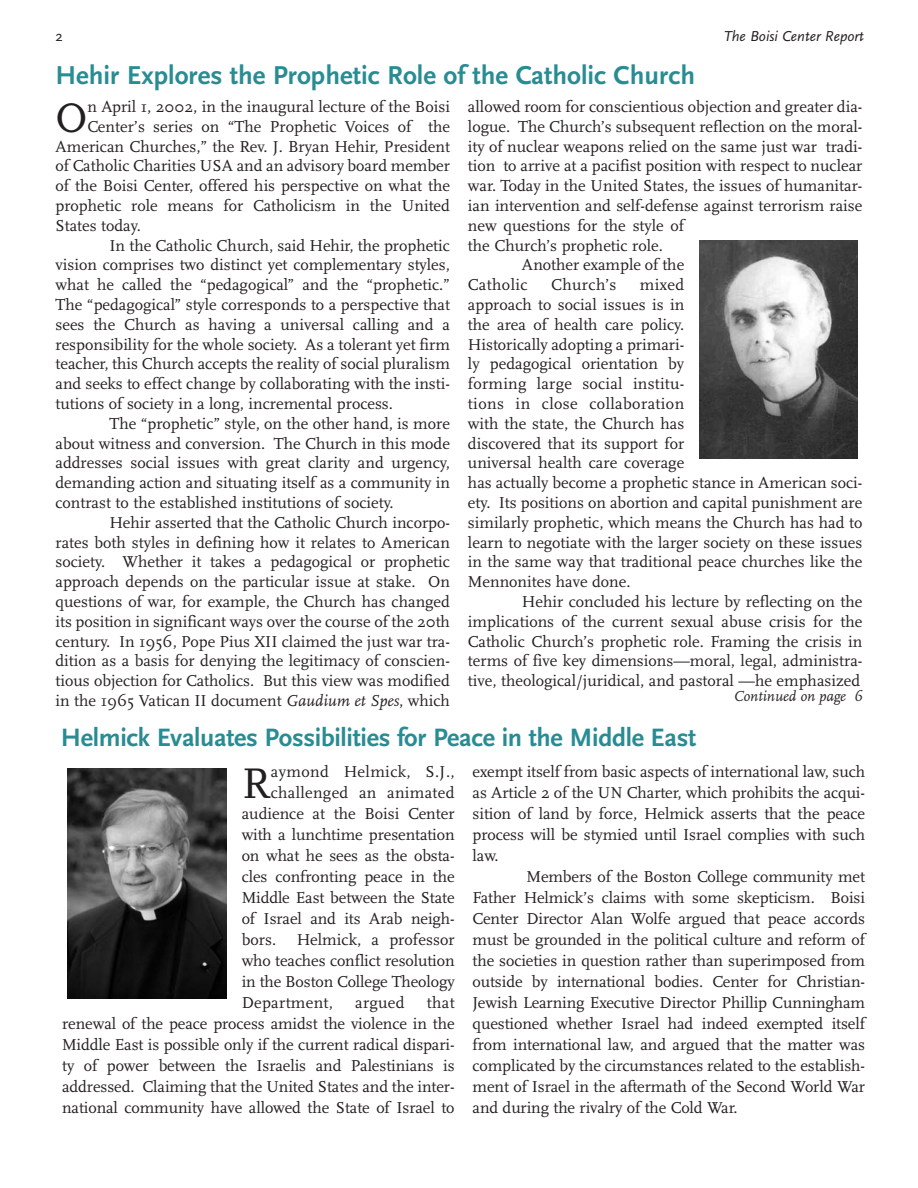
<style>
.page{position:relative;width:918px;height:1188px;background:#fff}
.page>*{position:absolute;margin:0;border:0;box-sizing:border-box;transform-origin:0 0}
.t1{font:44.7px "Scala";color:#231f20}
.t2{font:43.05px "Scala";color:#231f20}
.t3{font:700 27px "Scala Sans";color:#298c93}
.t4{font:700 26.25px "Scala Sans";letter-spacing:-.01em;color:#298c93}
.t5{font:16.5px/21px "Scala";color:#231f20;text-align:justify}
.t6{font:16.5px "Scala";letter-spacing:.02em;color:#231f20}
.t7{font:16.5px "Scala";letter-spacing:.025em;color:#231f20}
.t8{font:italic 15px "Scala Sans";color:#231f20}
.t9{font:italic 15px "Scala";color:#231f20}
.t10{font:15px "Scala Sans";color:#231f20}
.s1{font-style:italic}
</style>
<div class="page">
<img style="left:68px;top:769px;width:159px;height:230px">
<img style="left:699px;top:241px;width:158px;height:218px">
<p class="t10" style="left:56px;top:30px;width:9px">2</p>
<p class="t8" style="left:724px;top:30px;width:142px">The Boisi Center Report</p>
<h3 class="t3" style="left:56px;top:64px;width:641px">Hehir Explores the Prophetic Role of the Catholic Church</h3>
<h2 class="t2" style="left:56px;top:101px;width:33px">O</h2>
<p class="t5" style="left:87px;top:98px;width:364px">n April 1, 2002, in the inaugural lecture of the Boisi</p>
<p class="t5" style="left:87px;top:117px;width:364px">Center’s series on “The Prophetic Voices of the</p>
<p class="t5" style="left:56px;top:137px;width:396px">American Churches,” the Rev. J. Bryan Hehir, President</p>
<p class="t5" style="left:56px;top:157px;width:396px">of Catholic Charities USA and an advisory board member</p>
<p class="t5" style="left:56px;top:177px;width:396px">of the Boisi Center, offered his perspective on what the</p>
<p class="t5" style="left:56px;top:197px;width:396px">prophetic role means for Catholicism in the United</p>
<p class="t5" style="left:56px;top:216px;width:87px">States today.</p>
<p class="t5" style="left:109px;top:236px;width:342px">In the Catholic Church, said Hehir, the prophetic</p>
<p class="t5" style="left:56px;top:256px;width:396px">vision comprises two distinct yet complementary styles,</p>
<p class="t5" style="left:56px;top:276px;width:396px">what he called the “pedagogical” and the “prophetic.”</p>
<p class="t5" style="left:56px;top:296px;width:396px">The “pedagogical” style corresponds to a perspective that</p>
<p class="t5" style="left:56px;top:315px;width:396px">sees the Church as having a universal calling and a</p>
<p class="t5" style="left:56px;top:335px;width:396px">responsibility for the whole society. As a tolerant yet firm</p>
<p class="t5" style="left:56px;top:355px;width:396px">teacher, this Church accepts the reality of social pluralism</p>
<p class="t5" style="left:56px;top:375px;width:396px">and seeks to effect change by collaborating with the insti-</p>
<p class="t5" style="left:56px;top:395px;width:339px">tutions of society in a long, incremental process.</p>
<p class="t5" style="left:109px;top:414px;width:342px">The “prophetic” style, on the other hand, is more</p>
<p class="t5" style="left:56px;top:434px;width:396px">about witness and conversion. The Church in this mode</p>
<p class="t5" style="left:56px;top:454px;width:396px">addresses social issues with great clarity and urgency,</p>
<p class="t5" style="left:56px;top:474px;width:396px">demanding action and situating itself as a community in</p>
<p class="t5" style="left:56px;top:494px;width:340px">contrast to the established institutions of society.</p>
<p class="t5" style="left:109px;top:513px;width:342px">Hehir asserted that the Catholic Church incorpo-</p>
<p class="t5" style="left:55px;top:533px;width:396px">rates both styles in defining how it relates to American</p>
<p class="t5" style="left:55px;top:553px;width:396px">society. Whether it takes a pedagogical or prophetic</p>
<p class="t5" style="left:55px;top:573px;width:396px">approach depends on the particular issue at stake. On</p>
<p class="t5" style="left:55px;top:593px;width:396px">questions of war, for example, the Church has changed</p>
<p class="t5" style="left:55px;top:612px;width:396px">its position in significant ways over the course of the 20th</p>
<p class="t5" style="left:55px;top:632px;width:396px">century. In 1956, Pope Pius XII claimed the just war tra-</p>
<p class="t5" style="left:55px;top:652px;width:396px">dition as a basis for denying the legitimacy of conscien-</p>
<p class="t5" style="left:55px;top:672px;width:396px">tious objection for Catholics. But this view was modified</p>
<p class="t5" style="left:55px;top:692px;width:396px">in the 1965 Vatican II document <span class="s1">Gaudium et Spes</span>, which</p>
<p class="t5" style="left:468px;top:98px;width:396px">allowed room for conscientious objection and greater dia-</p>
<p class="t5" style="left:468px;top:117px;width:396px">logue. The Church’s subsequent reflection on the moral-</p>
<p class="t5" style="left:468px;top:137px;width:396px">ity of nuclear weapons relied on the same just war tradi-</p>
<p class="t5" style="left:468px;top:157px;width:396px">tion to arrive at a pacifist position with respect to nuclear</p>
<p class="t5" style="left:468px;top:177px;width:396px">war. Today in the United States, the issues of humanitar-</p>
<p class="t5" style="left:468px;top:197px;width:396px">ian intervention and self-defense against terrorism raise</p>
<p class="t5" style="left:468px;top:216px;width:218px">new questions for the style of</p>
<p class="t5" style="left:468px;top:236px;width:196px">the Church’s prophetic role.</p>
<p class="t5" style="left:522px;top:256px;width:164px">Another example of the</p>
<p class="t7" style="left:468px;top:278px;width:61px">Catholic</p>
<p class="t5" style="left:551px;top:276px;width:67px">Church’s</p>
<p class="t5" style="left:468px;top:276px;width:396px;line-height:19.8px;text-align:left;text-indent:172px">mixed<br>approach to social issues is in<br>the area of health care policy.<br>Historically adopting a primari-<br>ly pedagogical orientation by<br>forming large social institu-<br>tions in close collaboration<br>with the state, the Church has<br>discovered that its support for<br>universal health care coverage<br>has actually become a prophetic stance in American soci&shy;ety. Its positions on abortion and capital punishment are similarly prophetic, which means the Church has had to learn to negotiate with the larger society on these issues in the same way that traditional peace churches like the Mennonites have done.</p>
<p class="t5" style="left:468px;top:593px;width:396px;line-height:19.8px;text-indent:54px">Hehir concluded his lecture by reflecting on the implications of the current sexual abuse crisis for the Catholic Church’s prophetic role. Framing the crisis in terms of five key dimensions—moral, legal, administra&shy;tive, theological/juridical, and pastoral —he emphasized</p>
<p class="t9" style="left:734px;top:691px;width:130px">Continued on page 6</p>
<h3 class="t4" style="left:61px;top:726px;width:637px">Helmick Evaluates Possibilities for Peace in the Middle East</h3>
<h1 class="t1" style="left:242px;top:766px;width:31px">R</h1>
<p class="t7" style="left:271px;top:765px;width:185px">aymond Helmick, S.J.,</p>
<p class="t6" style="left:271px;top:786px;width:185px">challenged an animated</p>
<p class="t5" style="left:242px;top:804px;width:214px">audience at the Boisi Center</p>
<p class="t5" style="left:242px;top:825px;width:214px">with a lunchtime presentation</p>
<p class="t5" style="left:242px;top:846px;width:214px">on what he sees as the obsta-</p>
<p class="t5" style="left:242px;top:867px;width:214px">cles confronting peace in the</p>
<p class="t5" style="left:242px;top:888px;width:214px">Middle East between the State</p>
<p class="t5" style="left:242px;top:909px;width:214px">of Israel and its Arab neigh-</p>
<p class="t5" style="left:242px;top:930px;width:214px">bors. Helmick, a professor</p>
<p class="t5" style="left:242px;top:951px;width:214px">who teaches conflict resolution</p>
<p class="t5" style="left:242px;top:972px;width:214px">in the Boston College Theology</p>
<p class="t6" style="left:242px;top:996px;width:93px">Department,</p>
<p class="t5" style="left:355px;top:993px;width:51px">argued</p>
<p class="t5" style="left:62px;top:993px;width:394px;text-indent:365px">that renewal of the peace process amidst the violence in the Middle East is possible only if the current radical dispari&shy;ty of power between the Israelis and Palestinians is addressed. Claiming that the United States and the inter&shy;national community have allowed the State of Israel to</p>
<p class="t5" style="left:473px;top:762px;width:394px">exempt itself from basic aspects of international law, such as Article 2 of the UN Charter, which prohibits the acqui&shy;sition of land by force, Helmick asserts that the peace process will be stymied until Israel complies with such law.</p>
<p class="t5" style="left:473px;top:867px;width:394px;text-indent:54px">Members of the Boston College community met Father Helmick’s claims with some skepticism. Boisi Center Director Alan Wolfe argued that peace accords must be grounded in the political culture and reform of the societies in question rather than superimposed from outside by international bodies. Center for Christian-Jewish Learning Executive Director Phillip Cunningham questioned whether Israel had indeed exempted itself from international law, and argued that the matter was complicated by the circumstances related to the establish&shy;ment of Israel in the aftermath of the Second World War and during the rivalry of the Cold War.</p>
</div>
